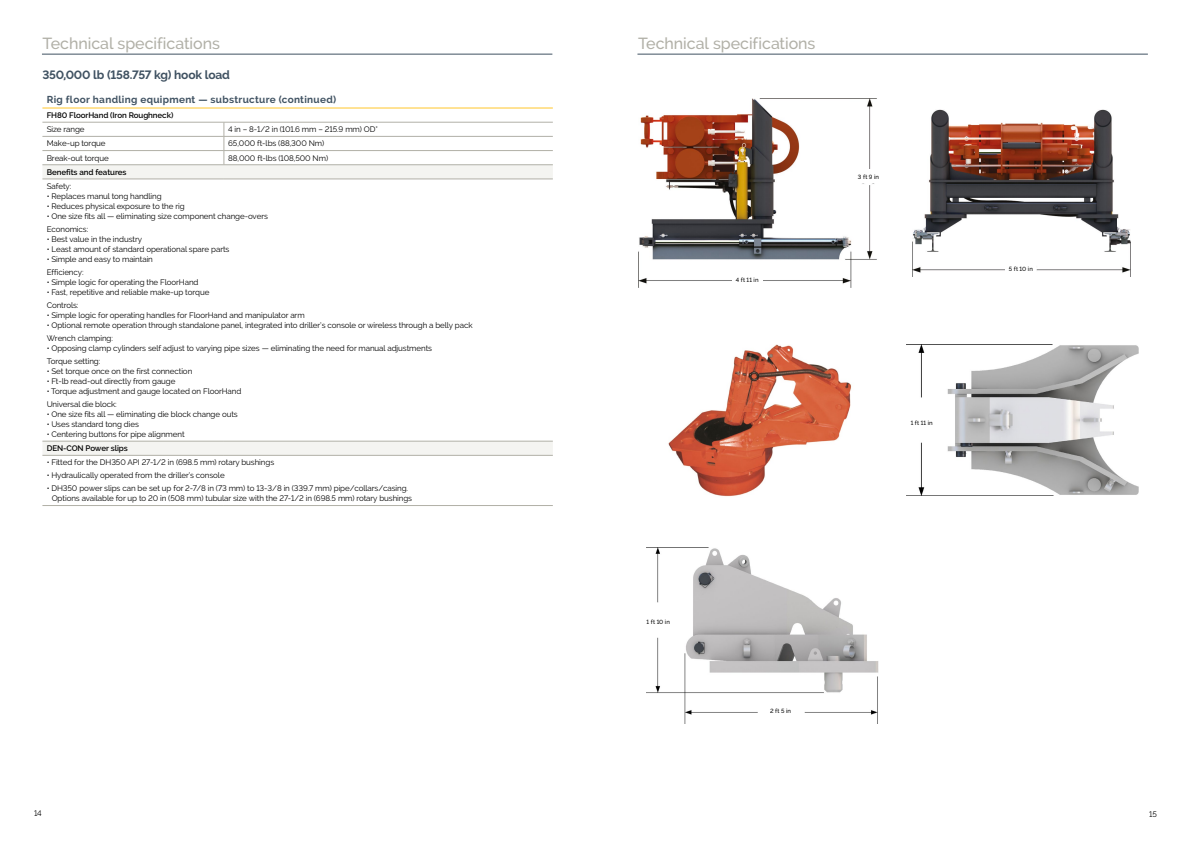
<style>
.page{position:relative;width:1191px;height:842px;background:#fff}
.page>*{position:absolute;margin:0;border:0;box-sizing:border-box;transform-origin:0 0}
.t1{font:500 16px "Raleway";letter-spacing:-.005em;color:#b1b0a7}
.t2{font:700 12px "Raleway";letter-spacing:-.02em;color:#405262}
.t3{font:700 10px "Raleway";letter-spacing:.03em;color:#405262}
.t4{font:8px/13px "Raleway";letter-spacing:-.01em;color:#000}
.t5{font:600 8px "Raleway";letter-spacing:-.01em;color:#000}
.t6{font:500 6px "Raleway";letter-spacing:.025em;color:#000}
</style>
<div class="page">
<hr style="left:42px;top:54px;width:510px;height:1px;background:#405262">
<hr style="left:637px;top:54px;width:510px;height:1px;background:#405262">
<svg style="left:42px;top:166px;width:511px;height:289px"></svg>
<hr style="left:42px;top:108px;width:182px;height:1px;background:#ffc62a">
<hr style="left:224px;top:108px;width:329px;height:1px;background:#ffc62a">
<hr style="left:42px;top:136px;width:182px;height:1px;background:#b1b0a7">
<hr style="left:42px;top:150px;width:182px;height:1px;background:#b1b0a7">
<hr style="left:224px;top:136px;width:329px;height:1px;background:#b1b0a7">
<hr style="left:224px;top:150px;width:329px;height:1px;background:#b1b0a7">
<hr style="left:224px;top:165px;width:329px;height:1px;background:#b1b0a7">
<svg style="left:224px;top:123px;width:1px;height:42px"></svg>
<hr style="left:42px;top:165px;width:182px;height:1px;background:#b1b0a7">
<hr style="left:42px;top:179px;width:182px;height:1px;background:#b1b0a7">
<hr style="left:224px;top:179px;width:329px;height:1px;background:#b1b0a7">
<hr style="left:42px;top:441px;width:182px;height:1px;background:#b1b0a7">
<hr style="left:224px;top:441px;width:329px;height:1px;background:#b1b0a7">
<hr style="left:42px;top:455px;width:182px;height:1px;background:#b1b0a7">
<hr style="left:224px;top:455px;width:329px;height:1px;background:#b1b0a7">
<hr style="left:42px;top:505px;width:182px;height:1px;background:#b1b0a7">
<hr style="left:224px;top:505px;width:329px;height:1px;background:#b1b0a7">
<hr style="left:42px;top:122px;width:182px;height:1px;background:#b1b0a7">
<hr style="left:224px;top:122px;width:329px;height:1px;background:#b1b0a7">
<img style="left:668px;top:344px;width:184px;height:153px">
<img style="left:906px;top:344px;width:232px;height:151px">
<div style="left:905px;top:415px;width:33px;height:15px;background:#fff"></div>
<img style="left:638px;top:98px;width:239px;height:189px">
<div style="left:732px;top:273px;width:30px;height:13px;background:#fff"></div>
<div style="left:853px;top:169px;width:30px;height:14px;background:#fff"></div>
<img style="left:912px;top:109px;width:218px;height:167px">
<div style="left:1005px;top:260px;width:30px;height:16px;background:#fff"></div>
<img style="left:646px;top:547px;width:232px;height:176px">
<div style="left:643px;top:615px;width:30px;height:12px;background:#fff"></div>
<div style="left:765px;top:704px;width:30px;height:13px;background:#fff"></div>
<h1 class="t1" style="left:43px;top:34px;width:179px">Technical specifications</h1>
<h1 class="t1" style="left:638px;top:34px;width:179px">Technical specifications</h1>
<h2 class="t2" style="left:42px;top:68px;width:189px">350,000 lb (158.757 kg) hook load</h2>
<p class="t3" style="left:47px;top:94px;width:291px">Rig floor handling equipment — substructure (continued)</p>
<p class="t5" style="left:47px;top:111px;width:128px">FH80 FloorHand (Iron Roughneck)</p>
<p class="t4" style="left:47px;top:123px;width:39px">Size range</p>
<p class="t4" style="left:228px;top:123px;width:151px">4 in – 8-1/2 in (101.6 mm – 215.9 mm) OD*</p>
<p class="t4" style="left:47px;top:137px;width:60px">Make-up torque</p>
<p class="t4" style="left:228px;top:137px;width:98px">65,000 ft-lbs (88,300 Nm)</p>
<p class="t4" style="left:47px;top:151px;width:64px">Break-out torque</p>
<p class="t4" style="left:228px;top:151px;width:101px">88,000 ft-lbs (108,500 Nm)</p>
<p class="t5" style="left:47px;top:167px;width:81px">Benefits and features</p>
<p class="t4" style="left:47px;top:180px;width:26px">Safety:</p>
<p class="t4" style="left:47px;top:190px;width:116px">• Replaces manul tong handling</p>
<p class="t4" style="left:47px;top:200px;width:139px">• Reduces physical exposure to the rig</p>
<p class="t4" style="left:47px;top:210px;width:223px">• One size fits all — eliminating size component change-overs<br>Economics:</p>
<p class="t4" style="left:47px;top:233px;width:97px">• Best value in the industry</p>
<p class="t4" style="left:47px;top:243px;width:184px">• Least amount of standard operational spare parts</p>
<p class="t4" style="left:47px;top:253px;width:108px">• Simple and easy to maintain<br>Efficiency:</p>
<p class="t4" style="left:47px;top:276px;width:153px">• Simple logic for operating the FloorHand</p>
<p class="t4" style="left:47px;top:286px;width:164px">• Fast, repetitive and reliable make-up torque<br>Controls:</p>
<p class="t4" style="left:47px;top:309px;width:259px">• Simple logic for operating handles for FloorHand and manipulator arm</p>
<p class="t4" style="left:47px;top:319px;width:427px">• Optional remote operation through standalone panel, integrated into driller’s console or wireless through a belly pack<br>Wrench clamping:</p>
<p class="t4" style="left:47px;top:342px;width:387px">• Opposing clamp cylinders self adjust to varying pipe sizes — eliminating the need for manual adjustments<br>Torque setting:</p>
<p class="t4" style="left:47px;top:365px;width:147px">• Set torque once on the first connection</p>
<p class="t4" style="left:47px;top:375px;width:130px">• Ft-lb read-out directly from gauge</p>
<p class="t4" style="left:47px;top:385px;width:196px">• Torque adjustment and gauge located on FloorHand<br>Universal die block:</p>
<p class="t4" style="left:47px;top:408px;width:193px">• One size fits all — eliminating die block change outs</p>
<p class="t4" style="left:47px;top:418px;width:94px">• Uses standard tong dies</p>
<p class="t4" style="left:47px;top:428px;width:139px">• Centering buttons for pipe alignment</p>
<p class="t5" style="left:47px;top:444px;width:83px">DEN-CON Power slips</p>
<p class="t4" style="left:47px;top:456px;width:229px">• Fitted for the DH350 API 27-1/2 in (698.5 mm) rotary bushings</p>
<p class="t4" style="left:47px;top:469px;width:179px">• Hydraulically operated from the driller’s console</p>
<p class="t4" style="left:52px;top:483px;width:362px;line-height:10px;text-indent:-5px">• DH350 power slips can be set up for 2-7/8 in (73 mm) to 13-3/8 in (339.7 mm) pipe/collars/casing.<br>Options available for up to 20 in (508 mm) tubular size with the 27-1/2 in (698.5 mm) rotary bushings</p>
<p class="t6" style="left:736px;top:276px;width:24px">4 ft 11 in</p>
<p class="t6" style="left:858px;top:173px;width:23px">3 ft 9 in</p>
<p class="t6" style="left:910px;top:419px;width:23px">1 ft 11 in</p>
<p class="t6" style="left:646px;top:618px;width:25px">1 ft 10 in</p>
<p class="t6" style="left:770px;top:708px;width:22px">2 ft 5 in</p>
<p class="t6" style="left:1008px;top:265px;width:26px">5 ft 10 in</p>
<p class="t4" style="left:34px;top:806px;width:9px">14</p>
<p class="t4" style="left:1149px;top:807px;width:9px">15</p>
</div>
